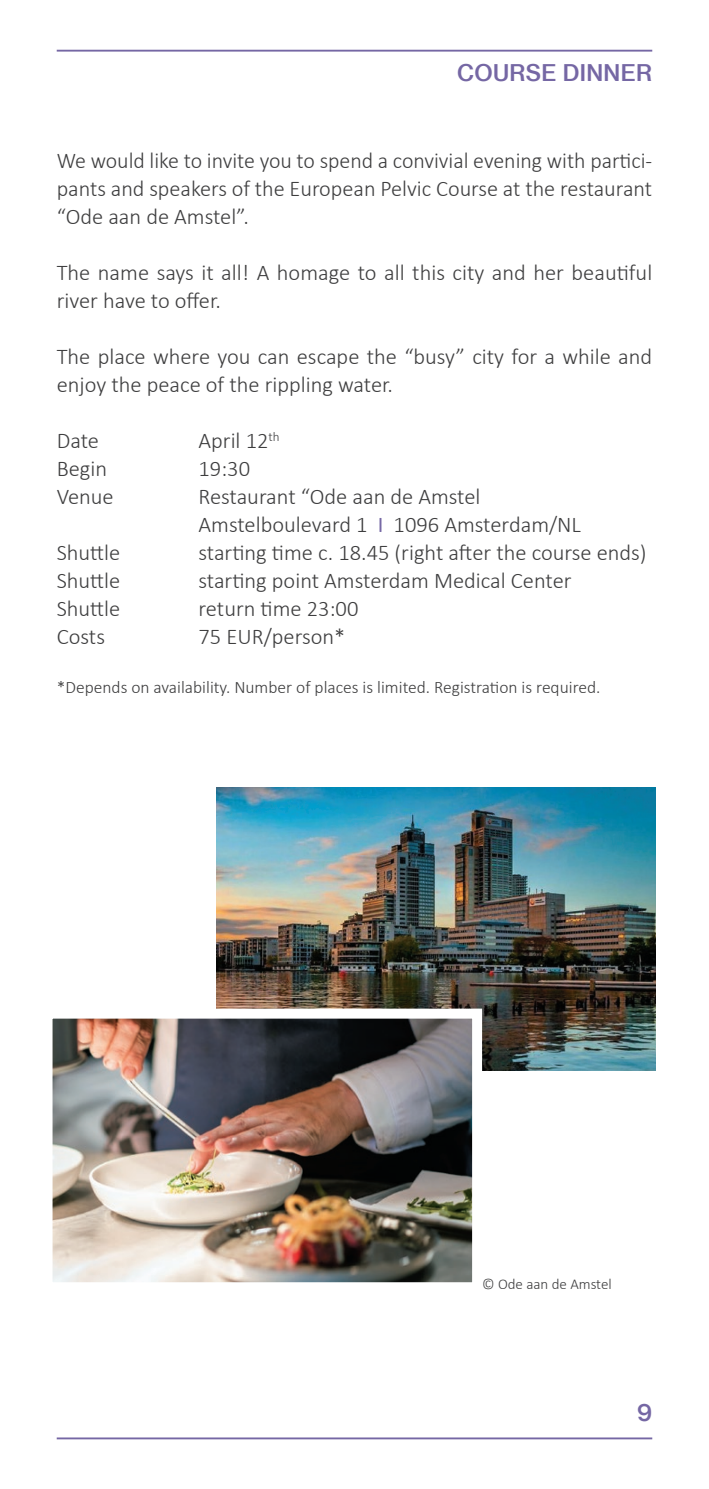
<style>
.page{position:relative;width:709px;height:1489px;background:#fff}
.page>*{position:absolute;margin:0;border:0;box-sizing:border-box;transform-origin:0 0}
.t1{font:300 22.5px/28px "Calibri";color:#3e3e3f}
.t2{font:22.5px "N Haas Grotesk TX Pro 65 Md";letter-spacing:.015em;color:#7567a4}
.t3{font:300 17.5px "Calibri";color:#3e3e3f}
.t4{font:300 15px "Calibri";color:#3e3e3f}
.s1{font-weight:400;color:#7567a4}
</style>
<div class="page">
<hr style="left:57px;top:50px;width:595px;height:2px;background:#7567a4">
<hr style="left:57px;top:1437px;width:595px;height:2px;background:#7567a4">
<img style="left:216px;top:787px;width:440px;height:283px">
<img style="left:52px;top:1003px;width:435px;height:280px">
<p class="t2" style="left:457px;top:59px;width:196px">COURSE DINNER</p>
<p class="t1" style="left:57px;top:146px;width:597px;text-align:justify">We would like to invite you to spend a convivial evening with partici&shy;pants and speakers of the European Pelvic Course at the restaurant “Ode aan de Amstel”.</p>
<p class="t1" style="left:57px;top:258px;width:597px">The name says it all! A homage to all this city and her beautiful river have to offer.</p>
<p class="t1" style="left:57px;top:342px;width:597px">The place where you can escape the “busy” city for a while and enjoy the peace of the rippling water.</p>
<p class="t1" style="left:57px;top:426px;width:44px">Date</p>
<p class="t1" style="left:198px;top:426px;width:83px">April 12<sup>th</sup></p>
<p class="t1" style="left:57px;top:454px;width:52px">Begin</p>
<p class="t1" style="left:198px;top:454px;width:53px">19:30</p>
<p class="t1" style="left:57px;top:482px;width:59px">Venue</p>
<p class="t1" style="left:198px;top:482px;width:384px">Restaurant “Ode aan de Amstel<br>Amstelboulevard 1 <span class="s1">I</span> 1096 Amsterdam/NL</p>
<p class="t1" style="left:57px;top:538px;width:65px">Shuttle</p>
<p class="t1" style="left:198px;top:538px;width:449px">starting time c. 18.45 (right after the course ends)</p>
<p class="t1" style="left:57px;top:566px;width:65px">Shuttle</p>
<p class="t1" style="left:198px;top:566px;width:374px">starting point Amsterdam Medical Center</p>
<p class="t1" style="left:57px;top:594px;width:65px">Shuttle</p>
<p class="t1" style="left:198px;top:594px;width:161px">return time 23:00</p>
<p class="t1" style="left:57px;top:622px;width:50px">Costs</p>
<p class="t1" style="left:198px;top:622px;width:148px">75 EUR/person*</p>
<p class="t3" style="left:57px;top:676px;width:545px">*Depends on availability. Number of places is limited. Registration is required.</p>
<p class="t4" style="left:482px;top:1274px;width:131px">© Ode aan de Amstel</p>
<p class="t2" style="left:637px;top:1398px;width:17px">9</p>
</div>
